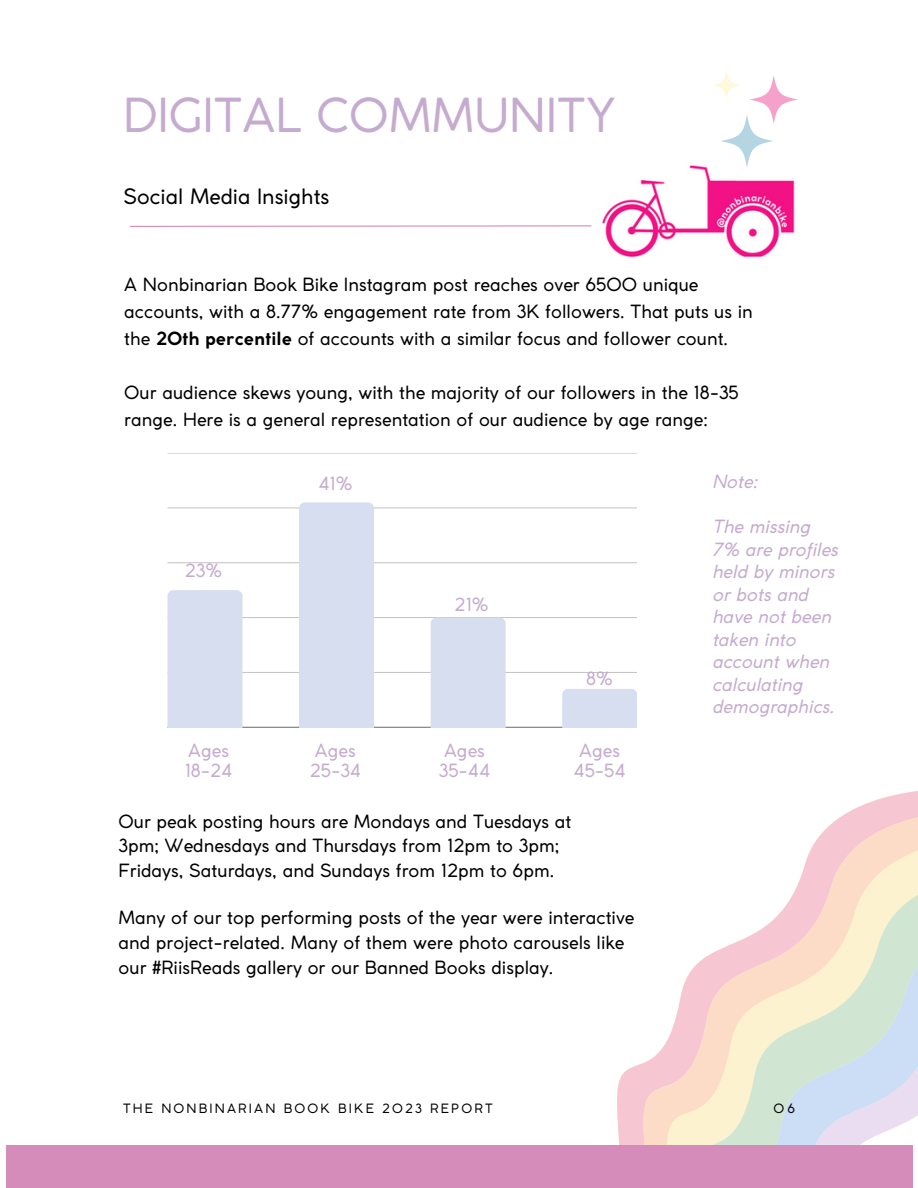
<style>
.page{position:relative;width:918px;height:1188px;background:#fff}
.page>*{position:absolute;margin:0;border:0;box-sizing:border-box;transform-origin:0 0}
.t1{font:46.35px "Coco Gothic";color:#c5abcf}
.t2{font:21px "Coco Gothic";color:#000001}
.t3{font:18px/24.8px "Coco Gothic";color:#000001}
.t4{font:italic 18px/22.5px "Coco Gothic";color:#c5abcf}
.t5{font:18px "Coco Gothic";color:#c5abcf}
.t6{font:12.75px "Coco Gothic";letter-spacing:.17em;color:#000001}
.s1{font-weight:700}
</style>
<div class="page">
<svg style="left:849px;top:791px;width:69px;height:21px"></svg>
<svg style="left:617px;top:812px;width:301px;height:333px"></svg>
<svg style="left:635px;top:841px;width:283px;height:341px"></svg>
<svg style="left:662px;top:878px;width:256px;height:302px"></svg>
<svg style="left:747px;top:932px;width:171px;height:232px;background:#e1e3db"></svg>
<div style="left:6px;top:1145px;width:906px;height:43px;background:#d58cba"></div>
<img style="left:603px;top:166px;width:192px;height:91px">
<svg style="left:129px;top:225px;width:463px;height:2px"></svg>
<hr style="left:168px;top:672px;width:469px;height:1px;background:#000">
<hr style="left:168px;top:617px;width:469px;height:1px;background:#000">
<hr style="left:168px;top:563px;width:469px;height:1px;background:#000">
<hr style="left:168px;top:508px;width:469px;height:1px;background:#000">
<hr style="left:168px;top:453px;width:469px;height:1px;background:#000">
<hr style="left:168px;top:727px;width:469px;height:1px;background:#000">
<div style="left:168px;top:590px;width:75px;height:137px;background:#d6deef"></div>
<div style="left:299px;top:502px;width:75px;height:225px;background:#d6deef"></div>
<div style="left:431px;top:618px;width:75px;height:109px;background:#d6deef"></div>
<div style="left:562px;top:689px;width:75px;height:38px;background:#d6deef"></div>
<svg style="left:712px;top:71px;width:29px;height:29px"></svg>
<svg style="left:749px;top:75px;width:49px;height:49px"></svg>
<svg style="left:720px;top:114px;width:54px;height:54px"></svg>
<p class="t1" style="left:123px;top:98px;width:495px">DIGITAL COMMUNITY</p>
<p class="t2" style="left:124px;top:189px;width:207px">Social Media Insights</p>
<p class="t3" style="left:124px;top:272px;width:630px;line-height:27px">A Nonbinarian Book Bike Instagram post reaches over 6500 unique accounts, with a 8.77% engagement rate from 3K followers. That puts us in the <span class="s1">20th percentile</span> of accounts with a similar focus and follower count.</p>
<p class="t3" style="left:124px;top:380px;width:616px;line-height:27px">Our audience skews young, with the majority of our followers in the 18-35 range. Here is a general representation of our audience by age range:</p>
<p class="t5" style="left:185px;top:564px;width:39px">23%</p>
<p class="t5" style="left:188px;top:743px;width:42px">Ages</p>
<p class="t5" style="left:185px;top:764px;width:49px">18-24</p>
<p class="t5" style="left:318px;top:477px;width:36px">41%</p>
<p class="t5" style="left:315px;top:743px;width:42px">Ages</p>
<p class="t5" style="left:310px;top:764px;width:53px">25-34</p>
<p class="t5" style="left:455px;top:598px;width:35px">21%</p>
<p class="t5" style="left:444px;top:743px;width:42px">Ages</p>
<p class="t5" style="left:439px;top:764px;width:53px">35-44</p>
<p class="t5" style="left:586px;top:672px;width:28px">8%</p>
<p class="t5" style="left:579px;top:743px;width:42px">Ages</p>
<p class="t5" style="left:574px;top:764px;width:54px">45-54</p>
<p class="t3" style="left:119px;top:810px;width:454px">Our peak posting hours are Mondays and Tuesdays at<br>3pm; Wednesdays and Thursdays from 12pm to 3pm;<br>Fridays, Saturdays, and Sundays from 12pm to 6pm.</p>
<p class="t3" style="left:119px;top:907px;width:517px">Many of our top performing posts of the year were interactive and project-related. Many of them were photo carousels like our #RiisReads gallery or our Banned Books display.</p>
<p class="t4" style="left:712px;top:472px;width:47px">Note:</p>
<p class="t4" style="left:712px;top:517px;width:127px">The missing<br>7% are profiles held by minors or bots and have not been taken into account when calculating demographics.</p>
<p class="t6" style="left:123px;top:1104px;width:371px">THE NONBINARIAN BOOK BIKE 2023 REPORT</p>
<p class="t6" style="left:773px;top:1104px;width:23px">06</p>
</div>
